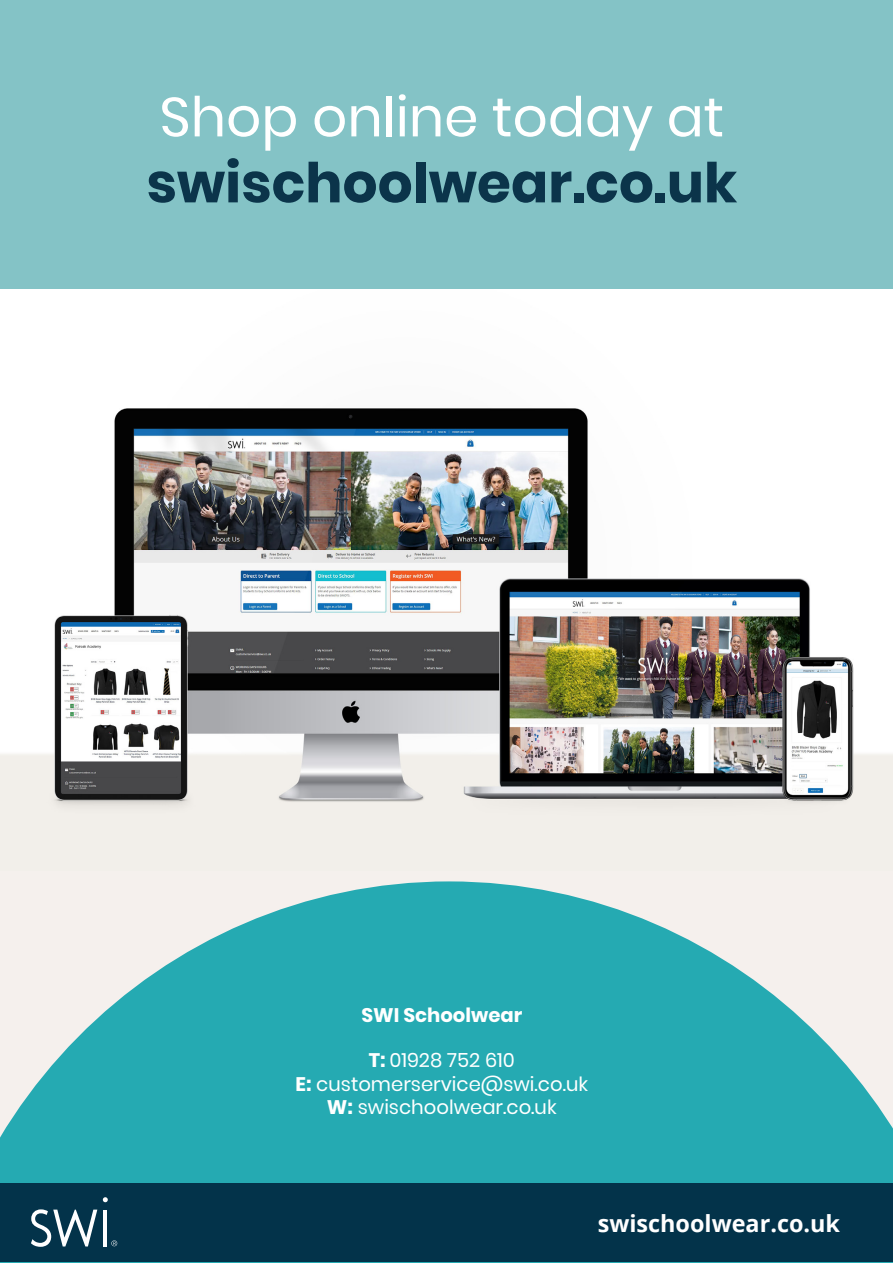
<style>
.page{position:relative;width:893px;height:1263px;background:#fff}
.page>*{position:absolute;margin:0;border:0;box-sizing:border-box;transform-origin:0 0}
.t1{font:700 55.05px/66px "Poppins";color:#0b344a}
.t2{font:700 23.4px "Open Sans";color:#fff}
.t3{font:19.65px/23.5px "Poppins";color:#fff;text-align:center}
.t4{font:700 19.65px "Poppins";color:#fff}
.s1{font-weight:400;color:#fff}
.s2{font-weight:700}
</style>
<div class="page">
<div style="left:0;top:0;width:893px;height:1262px;background:#84c3c6"></div>
<img style="left:0;top:289px;width:893px;height:582px">
<svg style="left:0;top:881px;width:893px;height:382px;background:#57bbc0"></svg>
<div style="left:0;top:1183px;width:893px;height:79px;background:#03334a"></div>
<svg style="left:31px;top:1209px;width:66px;height:38px"></svg>
<hr style="left:104px;top:1209px;width:3px;height:37px;background:#fff">
<svg style="left:103px;top:1197px;width:5px;height:5px"></svg>
<svg style="left:111px;top:1240px;width:6px;height:6px"></svg>
<p class="t1" style="left:146px;top:84px;width:592px"><span class="s1">Shop online today at </span>swischoolwear.co.uk</p>
<p class="t4" style="left:361px;top:1004px;width:162px">SWI Schoolwear</p>
<p class="t3" style="left:369px;top:1048px;width:148px"><span class="s2">T:</span> 01928 752 610</p>
<p class="t3" style="left:295px;top:1072px;width:294px"><span class="s2">E:</span> customerservice@swi.co.uk<br><span class="s2">W:</span> swischoolwear.co.uk</p>
<p class="t2" style="left:598px;top:1206px;width:244px">swischoolwear.co.uk</p>
</div>
